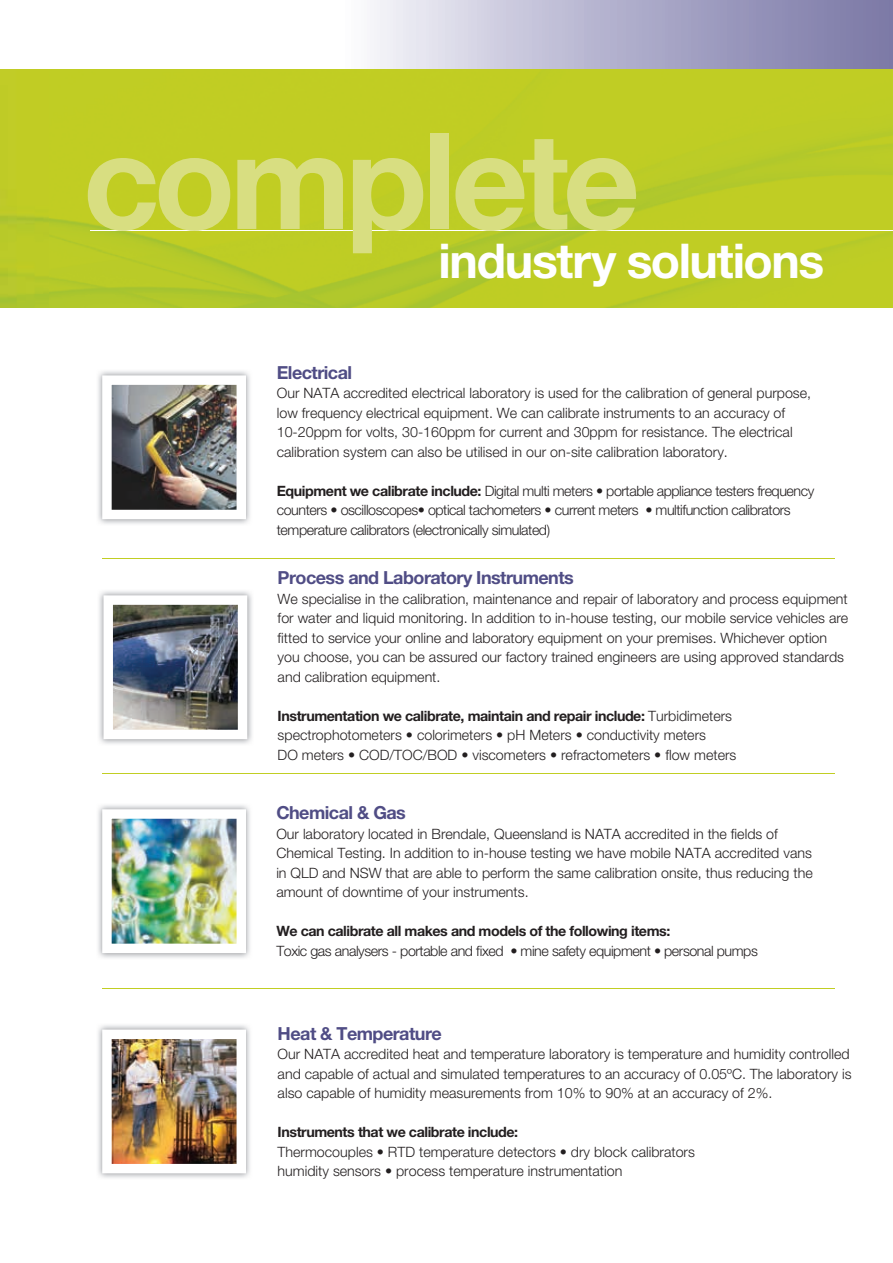
<style>
.page{position:relative;width:893px;height:1263px;background:#fff}
.page>*{position:absolute;margin:0;border:0;box-sizing:border-box;transform-origin:0 0}
.t1{font:700 133.65px "Helvetica Neue LT Std";letter-spacing:-.045em;color:#d8de81}
.t2{font:700 48px "Helvetica Neue LT Std";letter-spacing:-.03em;color:#fff}
.t3{font:700 18px "Helvetica Neue LT Std";letter-spacing:-.03em;color:#504d85}
.t4{font:300 14.25px/19.5px "Helvetica Neue LT Std";color:#231f20}
.t5{font:300 14.25px/19.5px "Helvetica Neue LT Std";letter-spacing:-.03em;color:#231f20}
.t6{font:700 14.25px "Helvetica Neue LT Std";letter-spacing:-.03em;color:#231f20}
.s1{font-weight:700}
</style>
<div class="page">
<img style="left:0;top:70px;width:893px;height:238px">
<img style="left:98px;top:805px;width:152px;height:153px">
<img style="left:102px;top:809px;width:144px;height:144px">
<img style="left:98px;top:1025px;width:152px;height:153px">
<img style="left:102px;top:1029px;width:144px;height:144px">
<img style="left:98px;top:371px;width:152px;height:153px">
<img style="left:102px;top:375px;width:144px;height:144px">
<hr style="left:102px;top:558px;width:733px;height:1px;background:#c1ce23">
<hr style="left:102px;top:773px;width:733px;height:1px;background:#c1ce23">
<hr style="left:102px;top:988px;width:733px;height:1px;background:#c1ce23">
<img style="left:99px;top:591px;width:153px;height:153px">
<img style="left:104px;top:595px;width:143px;height:144px">
<hr style="left:91px;top:230px;width:802px;height:1px;background:#fff">
<svg style="left:374px;top:0;width:519px;height:69px;background:#b1afcc"></svg>
<img style="left:48px;top:69px;width:845px;height:1px">
<img style="left:0;top:69px;width:48px;height:1px">
<h1 class="t1" style="left:83px;top:99px;width:559px">complete</h1>
<h2 class="t2" style="left:439px;top:231px;width:387px">industry solutions</h2>
<p class="t3" style="left:277px;top:361px;width:77px">Electrical</p>
<p class="t4" style="left:277px;top:383px;width:536px">Our NATA accredited electrical laboratory is used for the calibration of general purpose, low frequency electrical equipment. We can calibrate instruments to an accuracy of 10-20ppm for volts, 30-160ppm for current and 30ppm for resistance. The electrical calibration system can also be utilised in our on-site calibration laboratory.</p>
<p class="t5" style="left:277px;top:480px;width:539px"><span class="s1">Equipment we calibrate include:</span> Digital multi meters • portable appliance testers frequency counters • oscilloscopes• optical tachometers • current meters • multifunction calibrators temperature calibrators (electronically simulated)</p>
<p class="t3" style="left:278px;top:567px;width:298px">Process and Laboratory Instruments</p>
<p class="t4" style="left:278px;top:589px;width:572px">We specialise in the calibration, maintenance and repair of laboratory and process equipment for water and liquid monitoring. In addition to in-house testing, our mobile service vehicles are fitted to service your online and laboratory equipment on your premises. Whichever option you choose, you can be assured our factory trained engineers are using approved standards and calibration equipment.</p>
<p class="t4" style="left:278px;top:706px;width:460px"><span class="s1">Instrumentation we calibrate, maintain and repair include:</span> Turbidimeters spectrophotometers • colorimeters • pH Meters • conductivity meters<br>DO meters • COD/TOC/BOD • viscometers • refractometers • flow meters</p>
<p class="t3" style="left:276px;top:802px;width:131px">Chemical &amp; Gas</p>
<p class="t4" style="left:276px;top:824px;width:538px">Our laboratory located in Brendale, Queensland is NATA accredited in the fields of Chemical Testing. In addition to in-house testing we have mobile NATA accredited vans in QLD and NSW that are able to perform the same calibration onsite, thus reducing the amount of downtime of your instruments.</p>
<p class="t6" style="left:276px;top:922px;width:395px">We can calibrate all makes and models of the following items:</p>
<p class="t5" style="left:276px;top:940px;width:483px">Toxic gas analysers - portable and fixed • mine safety equipment • personal pumps</p>
<p class="t3" style="left:278px;top:1022px;width:166px">Heat &amp; Temperature</p>
<p class="t4" style="left:278px;top:1044px;width:575px">Our NATA accredited heat and temperature laboratory is temperature and humidity controlled and capable of actual and simulated temperatures to an accuracy of 0.05ºC. The laboratory is also capable of humidity measurements from 10% to 90% at an accuracy of 2%.</p>
<p class="t6" style="left:278px;top:1123px;width:242px">Instruments that we calibrate include:</p>
<p class="t4" style="left:278px;top:1141px;width:419px">Thermocouples • RTD temperature detectors • dry block calibrators humidity sensors • process temperature instrumentation</p>
</div>
